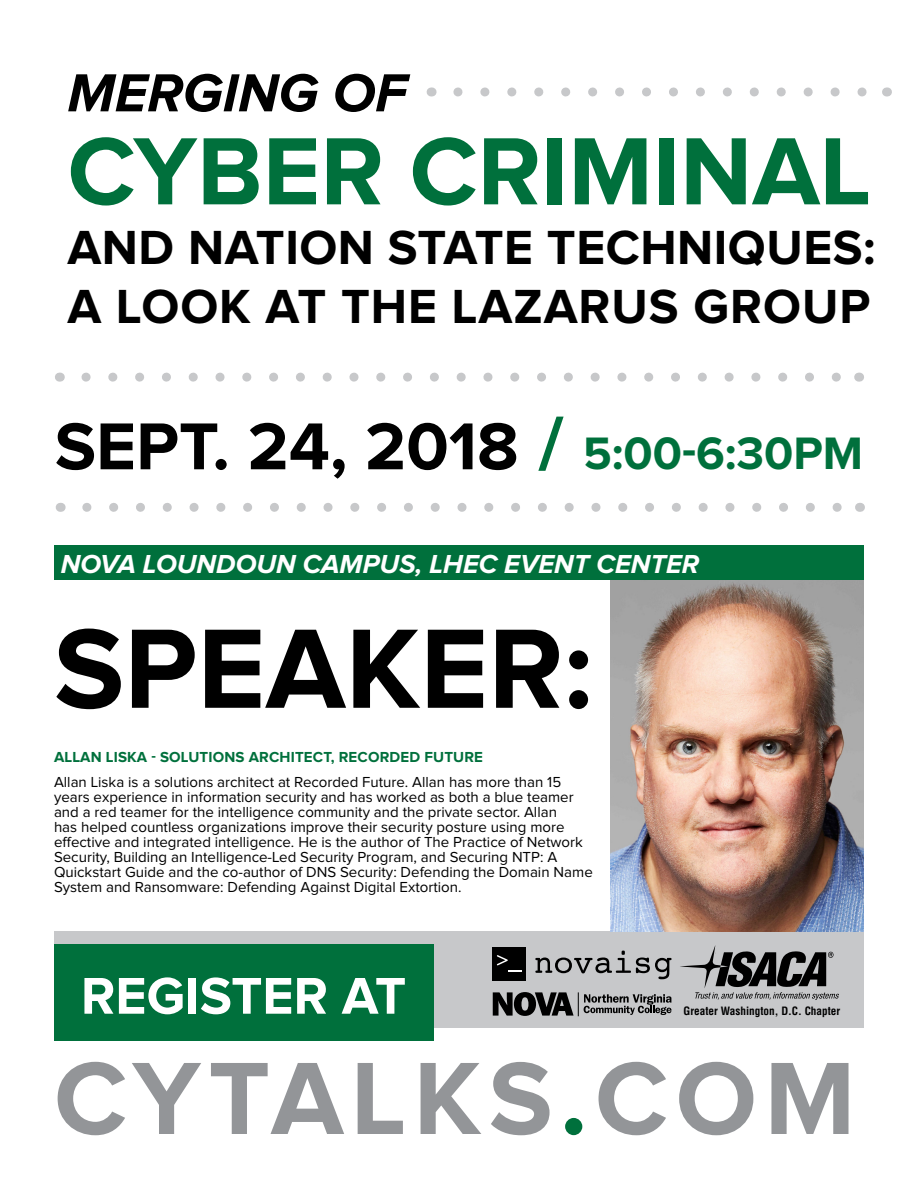
<style>
.page{position:relative;width:918px;height:1188px;background:#fff}
.page>*{position:absolute;margin:0;border:0;box-sizing:border-box;transform-origin:0 0}
.t1{font:700 117px "Proxima Nova";color:#000}
.t2{font:700 106.5px "Proxima Nova";letter-spacing:.07em;color:#939598}
.t3{font:700 99px "Proxima Nova";color:#00703c}
.t4{font:700 68.7px "Proxima Nova";color:#000}
.t5{font:italic 700 55.5px "Proxima Nova";color:#000}
.t6{font:700 53.55px "Proxima Nova";color:#fff}
.t7{font:700 49.65px/59.6px "Proxima Nova";letter-spacing:.01em;color:#000}
.t8{font:italic 700 27px "Proxima Nova";color:#fff}
.t9{font:15px/15px "Proxima Nova";color:#000}
.t10{font:700 15px "Proxima Nova";letter-spacing:.01em;color:#00703c}
.t11{font:700 condensed 11.25px "Helvetica LT Std";color:#000}
.s1{font-size:76.65px;color:#00703c}
.s2{font-size:47.1px;color:#00703c}
.s3{color:#00703c}
</style>
<div class="page">
<div style="left:54px;top:932px;width:810px;height:96px;background:#c7c8ca"></div>
<img style="left:611px;top:580px;width:253px;height:352px">
<svg style="left:458px;top:87px;width:409px;height:9px"></svg>
<div style="left:493px;top:947px;width:33px;height:33px;background:#000"></div>
<svg style="left:535px;top:951px;width:137px;height:28px"></svg>
<svg style="left:497px;top:955px;width:11px;height:10px"></svg>
<svg style="left:509px;top:971px;width:13px;height:1px"></svg>
<div style="left:54px;top:944px;width:379px;height:97px;background:#00703c"></div>
<svg style="left:680px;top:945px;width:159px;height:55px"></svg>
<svg style="left:493px;top:992px;width:179px;height:24px"></svg>
<div style="left:54px;top:545px;width:810px;height:35px;background:#00703c"></div>
<svg style="left:86px;top:373px;width:755px;height:9px"></svg>
<svg style="left:87px;top:503px;width:755px;height:9px"></svg>
<h3 class="t5" style="left:68px;top:67px;width:341px">MERGING OF</h3>
<h3 class="t3" style="left:68px;top:126px;width:805px">CYBER CRIMINAL</h3>
<h3 class="t7" style="left:68px;top:220px;width:809px">AND NATION STATE TECHNIQUES:<br>A LOOK AT THE LAZARUS GROUP</h3>
<h3 class="t4" style="left:55px;top:415px;width:810px">SEPT. 24, 2018 <span class="s1">/</span> <span class="s2">5:00-6:30PM</span></h3>
<h3 class="t8" style="left:61px;top:552px;width:640px">NOVA LOUNDOUN CAMPUS, LHEC EVENT CENTER</h3>
<h1 class="t1" style="left:54px;top:615px;width:540px">SPEAKER:</h1>
<p class="t10" style="left:54px;top:750px;width:431px">ALLAN LISKA - SOLUTIONS ARCHITECT, RECORDED FUTURE</p>
<p class="t9" style="left:54px;top:775px;width:540px">Allan Liska is a solutions architect at Recorded Future. Allan has more than 15 years experience in information security and has worked as both a blue teamer and a red teamer for the intelligence community and the private sector. Allan<br>has helped countless organizations improve their security posture using more effective and integrated intelligence. He is the author of The Practice of Network Security, Building an Intelligence-Led Security Program, and Securing NTP: A Quickstart Guide and the co-author of DNS Security: Defending the Domain Name System and Ransomware: Defending Against Digital Extortion.</p>
<h3 class="t6" style="left:81px;top:971px;width:327px">REGISTER AT</h3>
<p class="t11" style="left:684px;top:1004px;width:158px">Greater Washington, D.C. Chapter</p>
<h2 class="t2" style="left:54px;top:1050px;width:803px">CYTALKS<span class="s3">.</span>COM</h2>
</div>
